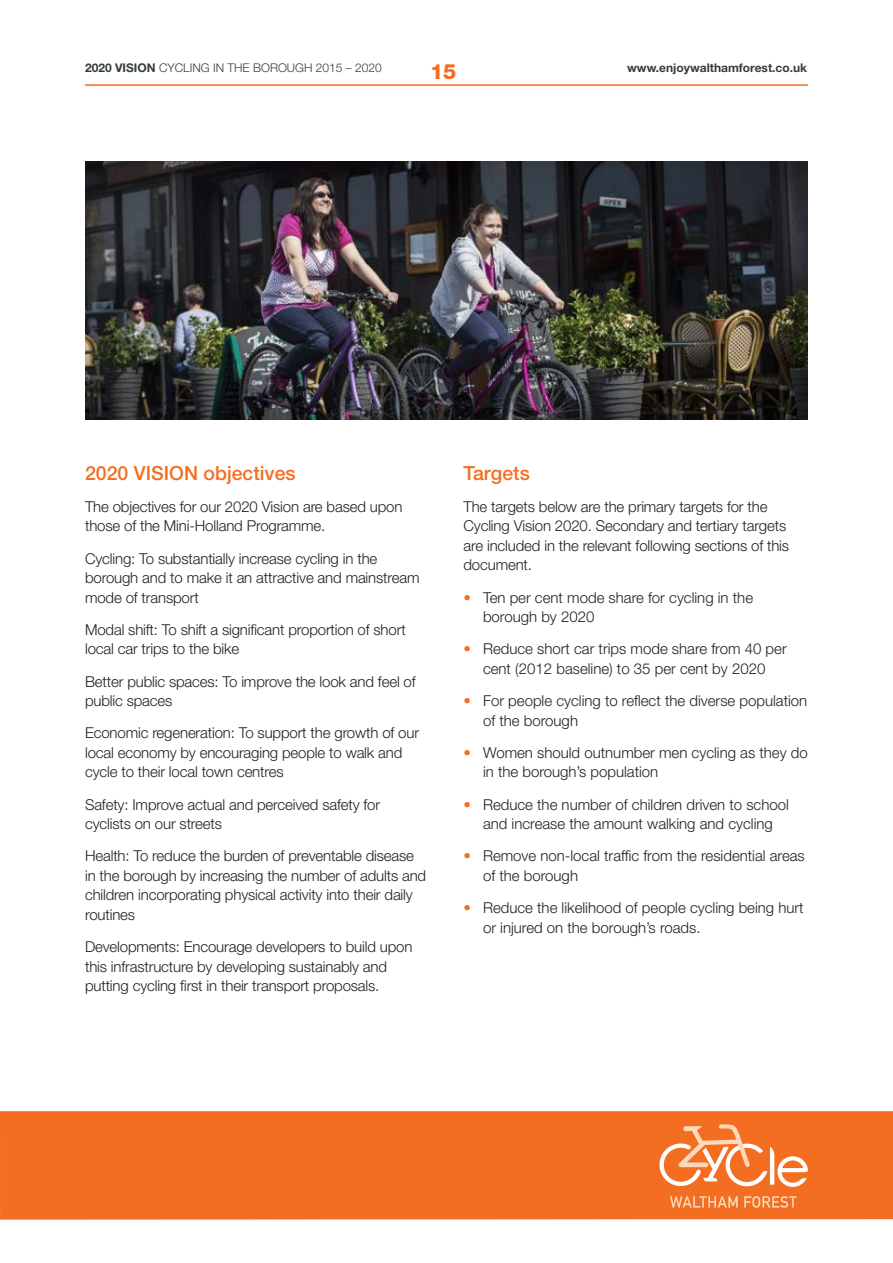
<style>
.page{position:relative;width:893px;height:1263px;background:#fff}
.page>*{position:absolute;margin:0;border:0;box-sizing:border-box;transform-origin:0 0}
.t1{font:800 21px "Helvetica Neue LT Std";color:#f36e21}
.sub_header{font:500 19.5px "Helvetica Neue LT Std";color:#f36e21}
.body_copy{font:300 15px/19.5px "Helvetica Neue LT Std";letter-spacing:-.01em;color:#231f20}
.Bulleted_Para{font:300 15px/19.5px "Helvetica Neue LT Std";color:#231f20}
.t2{font:300 12px "Helvetica Neue LT Std";color:#343c41}
.t3{font:700 12px "Helvetica Neue LT Std";color:#343c41}
.s1{font-weight:700}
.s2{color:#f36e21}
</style>
<div class="page">
<div style="left:0;top:1111px;width:893px;height:109px;background:#f36e21"></div>
<svg style="left:670px;top:1196px;width:68px;height:11px"></svg>
<svg style="left:744px;top:1196px;width:53px;height:12px"></svg>
<svg style="left:659px;top:1124px;width:149px;height:63px"></svg>
<hr style="left:85px;top:84px;width:723px;height:2px;background:#f36e21">
<img style="left:85px;top:162px;width:723px;height:258px">
<p class="t2" style="left:85px;top:61px;width:298px"><span class="s1">2020 VISION</span> CYCLING IN THE BOROUGH 2015 – 2020</p>
<h1 class="t1" style="left:430px;top:59px;width:28px">15</h1>
<p class="t3" style="left:627px;top:61px;width:181px">www.enjoywalthamforest.co.uk</p>
<p class="sub_header" style="left:85px;top:461px;width:212px">2020 VISION objectives</p>
<p class="body_copy" style="left:85px;top:496px;width:319px">The objectives for our 2020 Vision are based upon those of the Mini-Holland Programme.</p>
<p class="body_copy" style="left:85px;top:548px;width:336px">Cycling: To substantially increase cycling in the borough and to make it an attractive and mainstream mode of transport</p>
<p class="body_copy" style="left:85px;top:619px;width:322px">Modal shift: To shift a significant proportion of short local car trips to the bike</p>
<p class="body_copy" style="left:85px;top:671px;width:332px">Better public spaces: To improve the look and feel of public spaces</p>
<p class="body_copy" style="left:85px;top:723px;width:336px">Economic regeneration: To support the growth of our local economy by encouraging people to walk and cycle to their local town centres</p>
<p class="body_copy" style="left:85px;top:794px;width:297px">Safety: Improve actual and perceived safety for cyclists on our streets</p>
<p class="body_copy" style="left:85px;top:846px;width:343px">Health: To reduce the burden of preventable disease in the borough by increasing the number of adults and children incorporating physical activity into their daily routines</p>
<p class="body_copy" style="left:85px;top:937px;width:329px">Developments: Encourage developers to build upon this infrastructure by developing sustainably and putting cycling first in their transport proposals.</p>
<p class="sub_header" style="left:463px;top:461px;width:68px">Targets</p>
<p class="body_copy" style="left:463px;top:496px;width:327px">The targets below are the primary targets for the Cycling Vision 2020. Secondary and tertiary targets are included in the relevant following sections of this document.</p>
<p class="Bulleted_Para" style="left:483px;top:587px;width:272px;text-indent:-20px"><span class="s2">•</span> Ten per cent mode share for cycling in the borough by 2020</p>
<p class="Bulleted_Para" style="left:463px;top:639px;width:325px;text-align:center"><span class="s2">•</span> Reduce short car trips mode share from 40 per cent (2012 baseline) to 35 per cent by 2020</p>
<p class="Bulleted_Para" style="left:483px;top:691px;width:326px;text-indent:-20px"><span class="s2">•</span> For people cycling to reflect the diverse population of the borough</p>
<p class="Bulleted_Para" style="left:483px;top:742px;width:326px;text-indent:-20px"><span class="s2">•</span> Women should outnumber men cycling as they do in the borough’s population</p>
<p class="Bulleted_Para" style="left:463px;top:794px;width:327px;text-align:center"><span class="s2">•</span> Reduce the number of children driven to school and increase the amount walking and cycling</p>
<p class="Bulleted_Para" style="left:483px;top:846px;width:323px;text-indent:-20px"><span class="s2">•</span> Remove non-local traffic from the residential areas of the borough</p>
<p class="Bulleted_Para" style="left:483px;top:898px;width:322px;text-indent:-20px"><span class="s2">•</span> Reduce the likelihood of people cycling being hurt or injured on the borough’s roads.</p>
</div>
